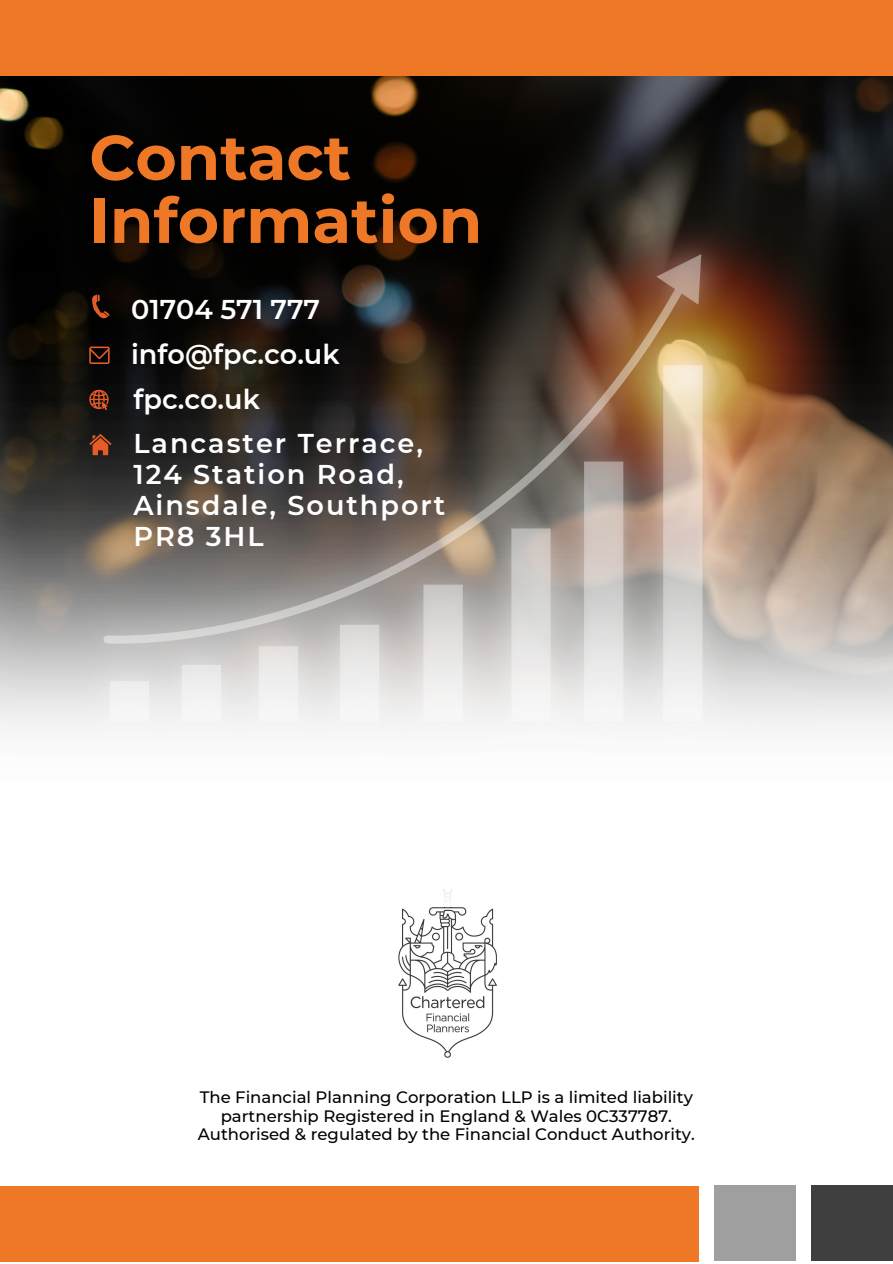
<style>
.page{position:relative;width:893px;height:1264px;background:#fff}
.page>*{position:absolute;margin:0;border:0;box-sizing:border-box;transform-origin:0 0}
.t1{font:700 63px/63px "Montserrat";color:#ef7827}
.t2{font:600 27.15px/31px "Montserrat";letter-spacing:.07em;color:#fff}
.t3{font:600 27.15px/44.5px "Montserrat";color:#fff}
.t4{font:500 16.5px/18.6px "Montserrat";color:#000;text-align:center}
</style>
<div class="page">
<img style="left:0;top:75px;width:892px;height:97px">
<div style="left:0;top:0;width:892px;height:75px;background:#ef7827"></div>
<div style="left:0;top:1186px;width:698px;height:75px;background:#ef7827"></div>
<div style="left:713px;top:1185px;width:82px;height:75px;background:#9f9f9f"></div>
<div style="left:810px;top:1185px;width:82px;height:75px;background:#3f3f3f"></div>
<img style="left:398px;top:906px;width:99px;height:152px">
<svg style="left:0;top:172px;width:892px;height:18px;background:#0e0d0b"></svg>
<svg style="left:0;top:190px;width:892px;height:18px;background:#0e0d0a"></svg>
<svg style="left:0;top:208px;width:892px;height:18px;background:#0f0d0a"></svg>
<svg style="left:0;top:226px;width:892px;height:18px;background:#140f0a"></svg>
<svg style="left:0;top:244px;width:892px;height:18px;background:#18110c"></svg>
<img style="left:0;top:262px;width:892px;height:638px">
<svg style="left:92px;top:294px;width:17px;height:25px"></svg>
<svg style="left:89px;top:346px;width:21px;height:18px"></svg>
<svg style="left:89px;top:434px;width:23px;height:21px"></svg>
<svg style="left:89px;top:390px;width:20px;height:20px"></svg>
<h1 class="t1" style="left:89px;top:126px;width:394px">Contact<br>Information</h1>
<h2 class="t3" style="left:131px;top:287px;width:210px">01704 571 777 info@fpc.co.uk</h2>
<h2 class="t2" style="left:133px;top:383px;width:128px">fpc.co.uk</h2>
<h2 class="t2" style="left:133px;top:428px;width:313px">Lancaster Terrace,<br>124 Station Road,<br>Ainsdale, Southport<br>PR8 3HL</h2>
<p class="t4" style="left:198px;top:1087px;width:498px">The Financial Planning Corporation LLP is a limited liability partnership Registered in England &amp; Wales 0C337787.<br>Authorised &amp; regulated by the Financial Conduct Authority.</p>
</div>
